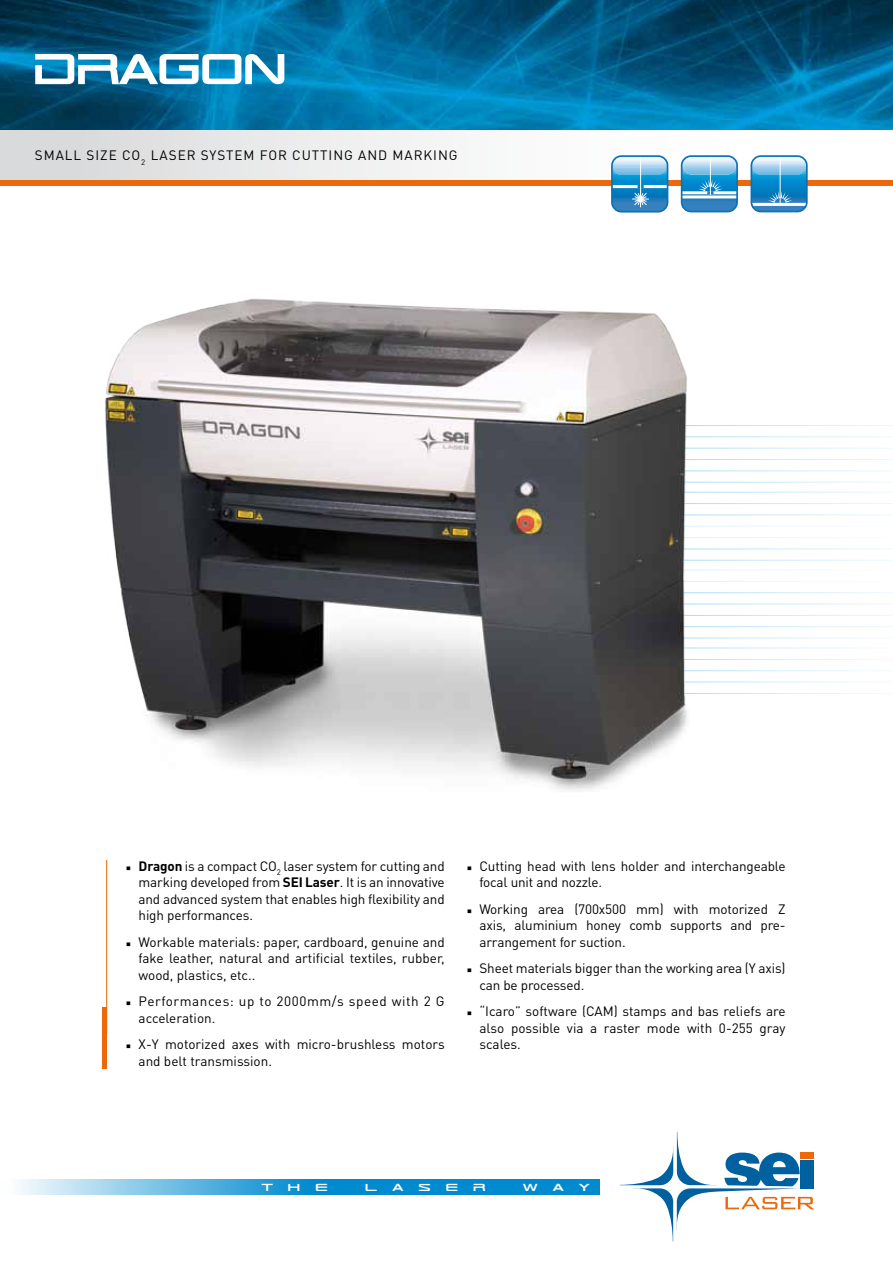
<style>
.page{position:relative;width:893px;height:1263px;background:#fff}
.page>*{position:absolute;margin:0;border:0;box-sizing:border-box;transform-origin:0 0}
.t1{font:57.15px "TR 909";letter-spacing:-.05em;color:#fff}
.t2{font:13.5px/16.5px "DIN";letter-spacing:-.01em;color:#000;text-align:justify}
.t3{font:13.5px/16.5px "DIN Pro";color:#000;text-align:justify}
.t4{font:13.5px/16.5px "DIN";letter-spacing:.04em;color:#000}
.t5{font:13.5px "DIN";letter-spacing:.07em;color:#000}
.t6{font:13.5px "TR 909";letter-spacing:.9em;color:#fff;scale:1.19 1}
.s1{font-family:"Prestige Elite Std";font-weight:700;font-size:9px}
.s2{font-weight:700}
.s3{font-family:"DIN"}
</style>
<div class="page">
<hr style="left:492px;top:492px;width:401px;height:1px;background:#009ee0">
<hr style="left:506px;top:425px;width:387px;height:1px;background:#009ee0">
<hr style="left:345px;top:570px;width:548px;height:1px;background:#009ee0">
<hr style="left:458px;top:581px;width:435px;height:1px;background:#009ee0">
<hr style="left:498px;top:503px;width:395px;height:1px;background:#009ee0">
<hr style="left:503px;top:436px;width:390px;height:1px;background:#009ee0">
<hr style="left:585px;top:592px;width:308px;height:1px;background:#009ee0">
<hr style="left:527px;top:514px;width:366px;height:1px;background:#009ee0">
<hr style="left:501px;top:448px;width:392px;height:1px;background:#009ee0">
<hr style="left:585px;top:604px;width:308px;height:1px;background:#009ee0">
<hr style="left:507px;top:459px;width:386px;height:1px;background:#009ee0">
<hr style="left:582px;top:615px;width:311px;height:1px;background:#009ee0">
<hr style="left:504px;top:526px;width:389px;height:1px;background:#009ee0">
<hr style="left:505px;top:537px;width:388px;height:1px;background:#009ee0">
<hr style="left:515px;top:470px;width:378px;height:1px;background:#009ee0">
<hr style="left:590px;top:626px;width:303px;height:1px;background:#009ee0">
<hr style="left:360px;top:549px;width:533px;height:1px;background:#009ee0">
<hr style="left:499px;top:482px;width:394px;height:1px;background:#009ee0">
<hr style="left:427px;top:560px;width:466px;height:1px;background:#009ee0">
<hr style="left:511px;top:659px;width:382px;height:1px;background:#009ee0">
<hr style="left:512px;top:670px;width:381px;height:1px;background:#009ee0">
<hr style="left:511px;top:648px;width:382px;height:1px;background:#009ee0">
<hr style="left:579px;top:638px;width:314px;height:1px;background:#009ee0">
<hr style="left:513px;top:682px;width:380px;height:1px;background:#009ee0">
<hr style="left:511px;top:693px;width:382px;height:1px;background:#009ee0">
<img style="left:0;top:0;width:893px;height:130px">
<svg style="left:0;top:130px;width:893px;height:51px"></svg>
<div style="left:0;top:181px;width:893px;height:5px;background:#eb690b"></div>
<svg style="left:20px;top:1179px;width:580px;height:15px;background:#3ca6da"></svg>
<svg style="left:620px;top:1132px;width:194px;height:110px"></svg>
<svg style="left:611px;top:155px;width:58px;height:58px;background:#5ca8d5"></svg>
<div style="left:681px;top:155px;width:57px;height:57px;border:2px solid #0b72b5;border-radius:9px"></div>
<svg style="left:682px;top:156px;width:55px;height:56px;background:#61acd8"></svg>
<hr style="left:710px;top:157px;width:1px;height:38px;background:#fff">
<svg style="left:750px;top:154px;width:58px;height:59px;background:#5ca9d6"></svg>
<img style="left:105px;top:298px;width:601px;height:493px">
<hr style="left:103px;top:1008px;width:4px;height:61px;background:#eb690b">
<hr style="left:106px;top:860px;width:1px;height:174px;background:#eb690b">
<h1 class="t1" style="left:32px;top:31px;width:257px">dragon</h1>
<p class="t5" style="left:35px;top:147px;width:175px">SMALL SIZE CO<sub>2</sub> LASER sys</p>
<p class="t5" style="left:226px;top:147px;width:231px">tem for cutti ng and marki ng</p>
<p class="t2" style="left:139px;top:857px;width:308px;text-indent:-13px"><span class="s1">■</span> <span class="s2">Dragon</span> is a compact CO<sub>2</sub> laser system for cutting and marking developed from <span class="s2">SEI Laser</span>. It is an innovative and advanced system that enables high flexibility and high performances.</p>
<p class="t3" style="left:139px;top:933px;width:308px;text-indent:-13px"><span class="s1">■</span> Workable materials: paper, cardboard, genuine and fake leather, natural and artificial textiles, rubber, wood, plastics, etc.<span class="s3">.</span></p>
<p class="t4" style="left:139px;top:993px;width:308px;text-indent:-13px"><span class="s1">■</span> Performances: up to 2000mm/s speed with 2 G acceleration.</p>
<p class="t2" style="left:139px;top:1036px;width:308px;text-indent:-13px"><span class="s1">■</span> X-Y motorized axes with micro-brushless motors and belt transmission.</p>
<p class="t2" style="left:479px;top:857px;width:308px;text-indent:-13px"><span class="s1">■</span> Cutting head with lens holder and interchangeable focal unit and nozzle.</p>
<p class="t2" style="left:479px;top:900px;width:308px;text-indent:-13px"><span class="s1">■</span> Working area (700x500 mm) with motorized Z axis, aluminium honey comb supports and pre&shy;arrangement for suction.</p>
<p class="t2" style="left:479px;top:960px;width:308px;text-indent:-13px"><span class="s1">■</span> Sheet materials bigger than the working area (Y axis) can be processed.</p>
<p class="t2" style="left:479px;top:1003px;width:308px;text-indent:-13px"><span class="s1">■</span> “Icaro” software (cam) stamps and bas reliefs are also possible via a raster mode with 0-255 gray scales.</p>
<p class="t6" style="left:261px;top:1178px;width:57px">the</p>
<p class="t6" style="left:365px;top:1178px;width:103px">laser</p>
<p class="t6" style="left:523px;top:1178px;width:58px">way</p>
</div>
